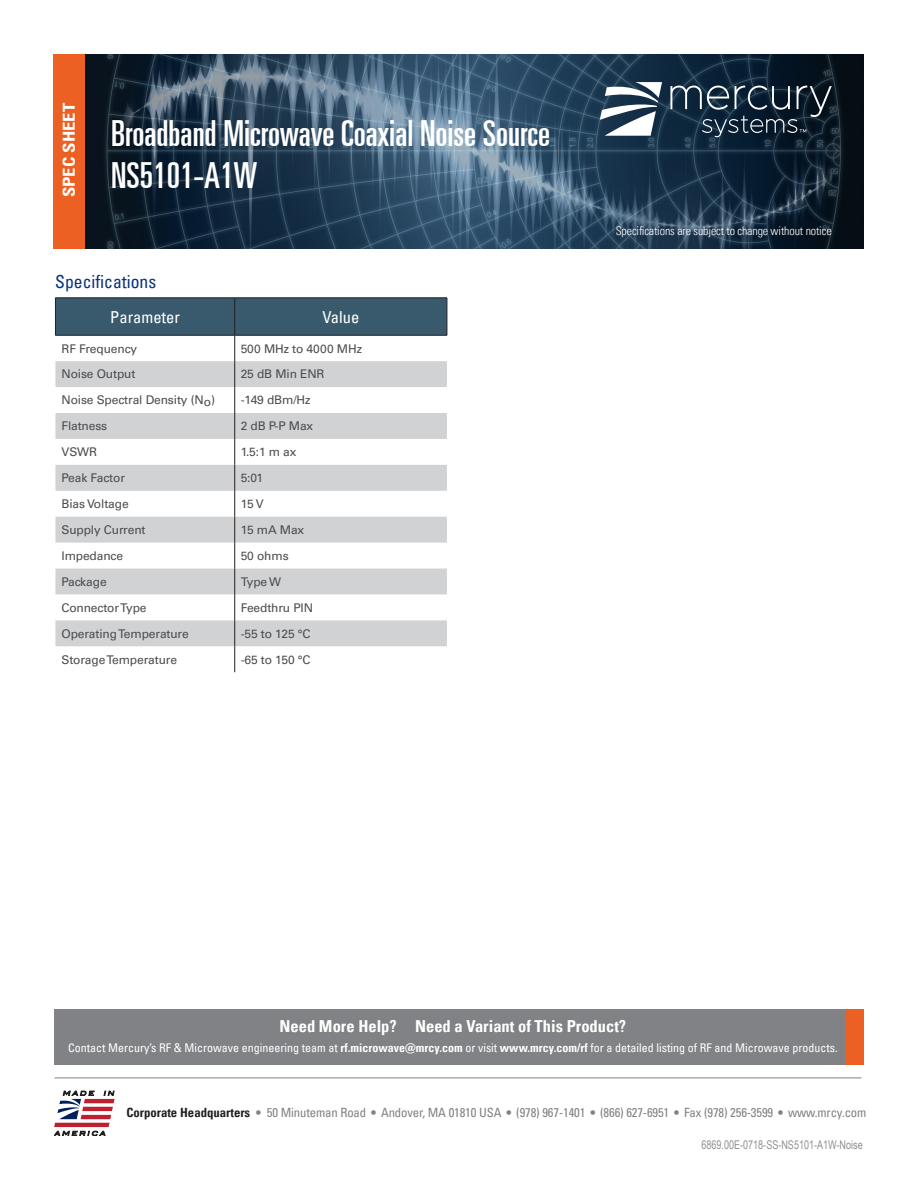
<style>
.page{position:relative;width:918px;height:1188px;background:#fff}
.page>*{position:absolute;margin:0;border:0;box-sizing:border-box;transform-origin:0 0}
.t1{font:36px/42px "Univers LT Pro Ult Cond";color:#fff}
.t2{font:condensed 18px "Univers LT Pro";color:#08347b}
.t3{font:700 condensed 16.5px "Univers LT Pro";color:#fff}
.t4{font:condensed 16.5px "Univers LT Pro";color:#fff}
.t5{font:700 condensed 16.5px "Univers LT Pro";color:#fff;scale:1.13 1}
.t6{font:condensed 12.75px "Univers LT Pro";letter-spacing:-.01em;color:#808285}
.t7{font:12px "Univers LT Pro 55 Roman";letter-spacing:-.01em;color:#4b4c4d}
.t8{font:condensed 12px "Univers LT Pro";color:#fff}
.t9{font:300 condensed 12px "Univers LT Pro";letter-spacing:-.01em;color:#fff}
.t10{font:12px "Arial Narrow";color:#8e9091;scale:.92 1}
.s1{font-weight:700}
.s2{font-weight:700;color:#231f20}
</style>
<div class="page">
<img style="left:85px;top:54px;width:779px;height:194px">
<div style="left:53px;top:54px;width:32px;height:194px;background:#ec6123"></div>
<svg style="left:600px;top:82px;width:62px;height:54px"></svg>
<svg style="left:670px;top:86px;width:162px;height:51px;background:#2c3d4d"></svg>
<hr style="left:55px;top:1078px;width:806px;height:1px;background:#808285">
<svg style="left:54px;top:1091px;width:61px;height:45px"></svg>
<div style="left:55px;top:1010px;width:790px;height:55px;background:#808285"></div>
<div style="left:845px;top:1010px;width:19px;height:55px;background:#ec6123"></div>
<svg style="left:55px;top:299px;width:392px;height:373px"></svg>
<hr style="left:55px;top:298px;width:180px;height:1px;background:#231f20">
<hr style="left:55px;top:298px;width:1px;height:37px;background:#231f20">
<hr style="left:55px;top:335px;width:180px;height:1px;background:#231f20">
<hr style="left:235px;top:298px;width:212px;height:1px;background:#231f20">
<hr style="left:234px;top:298px;width:1px;height:37px;background:#231f20">
<hr style="left:235px;top:335px;width:212px;height:1px;background:#231f20">
<hr style="left:447px;top:298px;width:1px;height:37px;background:#231f20">
<h3 class="t5" style="left:59px;top:197px;width:85px;rotate:-90deg">SPEC SHEET</h3>
<h1 class="t1" style="left:111px;top:110px;width:440px">Broadband Microwave Coaxial Noise Source<br>NS5101-A1W</h1>
<h2 class="t2" style="left:55px;top:271px;width:102px">Specifications</h2>
<h3 class="t4" style="left:110px;top:306px;width:71px">Parameter</h3>
<h3 class="t4" style="left:322px;top:306px;width:38px">Value</h3>
<p class="t7" style="left:61px;top:340px;width:77px">RF Frequency</p>
<p class="t7" style="left:241px;top:340px;width:123px">500 MHz to 4000 MHz</p>
<p class="t7" style="left:61px;top:366px;width:76px">Noise Output</p>
<p class="t7" style="left:241px;top:366px;width:85px">25 dB Min ENR</p>
<p class="t7" style="left:61px;top:392px;width:155px">Noise Spectral Density (No)</p>
<p class="t7" style="left:241px;top:392px;width:71px">-149 dBm/Hz</p>
<p class="t7" style="left:61px;top:418px;width:47px">Flatness</p>
<p class="t7" style="left:241px;top:418px;width:74px">2 dB P-P Max</p>
<p class="t7" style="left:61px;top:444px;width:37px">VSWR</p>
<p class="t7" style="left:241px;top:444px;width:57px">1.5:1 m ax</p>
<p class="t7" style="left:61px;top:470px;width:65px">Peak Factor</p>
<p class="t7" style="left:241px;top:470px;width:24px">5:01</p>
<p class="t7" style="left:61px;top:496px;width:69px">Bias Voltage</p>
<p class="t7" style="left:241px;top:496px;width:24px">15 V</p>
<p class="t7" style="left:61px;top:521px;width:86px">Supply Current</p>
<p class="t7" style="left:241px;top:521px;width:65px">15 mA Max</p>
<p class="t7" style="left:61px;top:547px;width:63px">Impedance</p>
<p class="t7" style="left:241px;top:547px;width:49px">50 ohms</p>
<p class="t7" style="left:61px;top:573px;width:47px">Package</p>
<p class="t7" style="left:241px;top:573px;width:42px">Type W</p>
<p class="t7" style="left:61px;top:599px;width:87px">Connector Type</p>
<p class="t7" style="left:241px;top:599px;width:74px">Feedthru PIN</p>
<p class="t7" style="left:61px;top:625px;width:129px">Operating Temperature</p>
<p class="t7" style="left:241px;top:625px;width:71px">-55 to 125 °C</p>
<p class="t7" style="left:61px;top:651px;width:117px">Storage Temperature</p>
<p class="t7" style="left:241px;top:651px;width:71px">-65 to 150 °C</p>
<p class="t9" style="left:616px;top:223px;width:217px">Specifications are subject to change without notice</p>
<h3 class="t3" style="left:280px;top:1016px;width:348px">Need More Help? Need a Variant of This Product?</h3>
<p class="t8" style="left:68px;top:1040px;width:771px">Contact Mercury’s RF &amp; Microwave engineering team at <span class="s1">rf.microwave@mrcy.com</span> or visit <span class="s1">www.mrcy.com/rf</span> for a detailed listing of RF and Microwave products.</p>
<p class="t6" style="left:126px;top:1104px;width:742px"><span class="s2">Corporate Headquarters</span> <span class="s1">•</span> 50 Minuteman Road • Andover, MA 01810 USA • (978) 967-1401 • (866) 627-6951 • Fax (978) 256-3599 • www.mrcy.com</p>
<p class="t10" style="left:701px;top:1136px;width:177px">6869.00E-0718-SS-NS5101-A1W-Noise</p>
</div>
